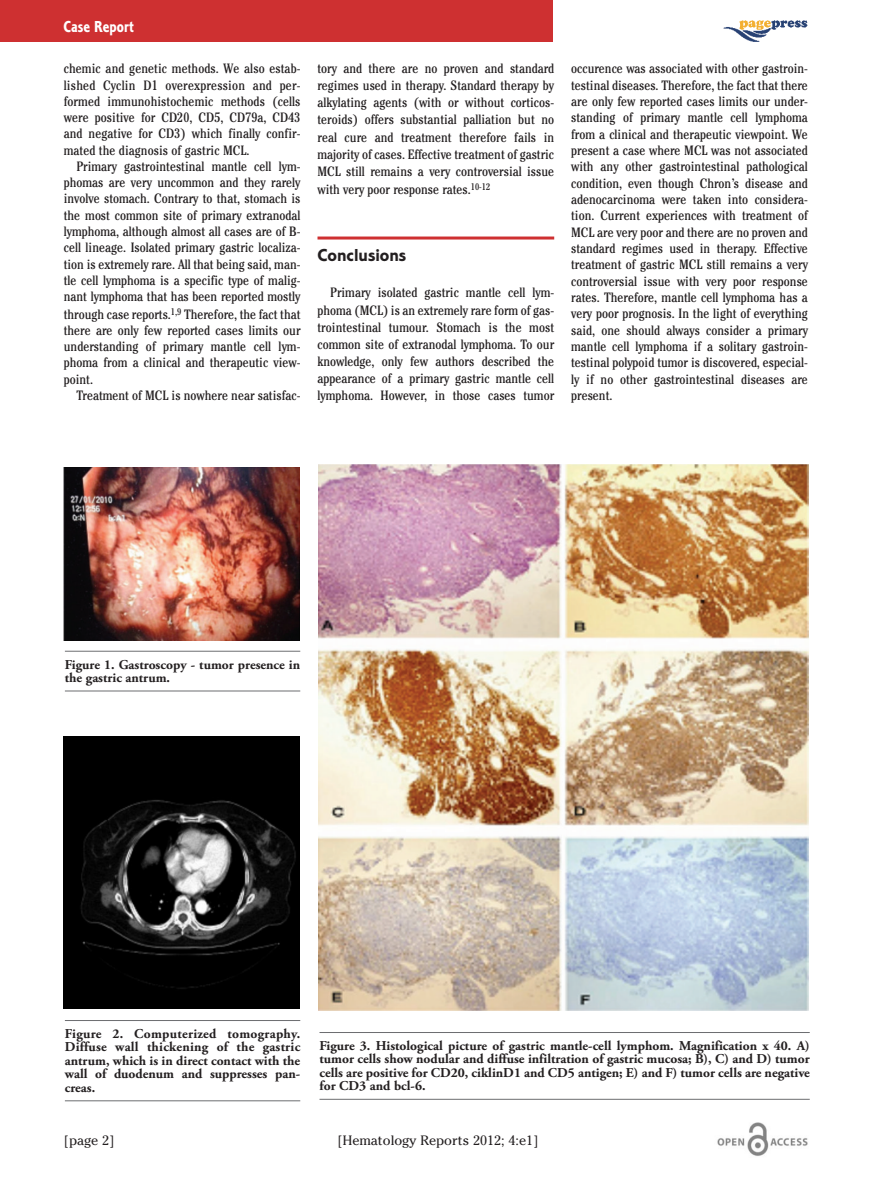
<style>
.page{position:relative;width:893px;height:1191px;background:#fff}
.page>*{position:absolute;margin:0;border:0;box-sizing:border-box;transform-origin:0 0}
.t1{font:18px "Corinthian Bold Plain";color:#231f20}
.t2{font:16.5px "Corinthian Bold Condensed Plain";color:#fff}
.t3{font:condensed 13.5px/16.4px "Cheltenham";color:#231f20;text-align:justify}
.t4{font:700 13.5px/13.5px "Adobe Garamond Pro";color:#231f20;text-align:justify}
.t5{font:13.5px "Cheltenham";color:#231f20}
</style>
<div class="page">
<hr style="left:317px;top:236px;width:237px;height:3px;background:#ce3031">
<div style="left:0;top:0;width:553px;height:42px;background:#ce3031"></div>
<img style="left:717px;top:1123px;width:91px;height:33px">
<img style="left:723px;top:20px;width:84px;height:22px">
<img style="left:64px;top:467px;width:235px;height:173px">
<hr style="left:65px;top:651px;width:235px;height:1px;background:#6c6d70">
<hr style="left:65px;top:690px;width:235px;height:1px;background:#6c6d70">
<img style="left:64px;top:736px;width:235px;height:273px">
<hr style="left:65px;top:1020px;width:235px;height:1px;background:#6c6d70">
<hr style="left:65px;top:1100px;width:235px;height:1px;background:#6c6d70">
<img style="left:318px;top:464px;width:491px;height:546px">
<hr style="left:319px;top:1032px;width:491px;height:1px;background:#6c6d70">
<hr style="left:319px;top:1099px;width:491px;height:1px;background:#6c6d70">
<p class="t2" style="left:63px;top:21px;width:72px">Case Report</p>
<p class="t3" style="left:64px;top:62px;width:238px">chemic and genetic methods. We also estab&shy;lished Cyclin D1 overexpression and per&shy;formed immunohistochemic methods (cells were positive for CD20, CD5, CD79a, CD43 and negative for CD3) which finally confir&shy;mated the diagnosis of gastric MCL.</p>
<p class="t3" style="left:64px;top:159px;width:238px;text-indent:13px">Primary gastrointestinal mantle cell lym&shy;phomas are very uncommon and they rarely involve stomach. Contrary to that, stomach is the most common site of primary extranodal lymphoma, although almost all cases are of B&shy;cell lineage. Isolated primary gastric localiza&shy;tion is extremely rare. All that being said, man&shy;tle cell lymphoma is a specific type of malig&shy;nant lymphoma that has been reported mostly through case reports.<sup>1,9</sup> Therefore, the fact that there are only few reported cases limits our understanding of primary mantle cell lym&shy;phoma from a clinical and therapeutic view&shy;point.</p>
<p class="t3" style="left:77px;top:388px;width:225px">Treatment of MCL is nowhere near satisfac-</p>
<p class="t3" style="left:317px;top:61px;width:238px;line-height:17.2px">tory and there are no proven and standard regimes used in therapy. Standard therapy by alkylating agents (with or without corticos&shy;teroids) offers substantial palliation but no real cure and treatment therefore fails in majority of cases. Effective treatment of gastric MCL still remains a very controversial issue with very poor response rates.<sup>10-12</sup></p>
<h1 class="t1" style="left:317px;top:249px;width:90px">Conclusions</h1>
<p class="t3" style="left:317px;top:285px;width:238px;line-height:17.1px;text-indent:13px">Primary isolated gastric mantle cell lym&shy;phoma (MCL) is an extremely rare form of gas&shy;trointestinal tumour. Stomach is the most common site of extranodal lymphoma. To our knowledge, only few authors described the appearance of a primary gastric mantle cell lymphoma. However, in those cases tumor</p>
<p class="t3" style="left:571px;top:62px;width:238px">occurence was associated with other gastroin&shy;testinal diseases. Therefore, the fact that there are only few reported cases limits our under&shy;standing of primary mantle cell lymphoma from a clinical and therapeutic viewpoint. We present a case where MCL was not associated with any other gastrointestinal pathological condition, even though Chron’s disease and adenocarcinoma were taken into considera&shy;tion. Current experiences with treatment of MCL are very poor and there are no proven and standard regimes used in therapy. Effective treatment of gastric MCL still remains a very controversial issue with very poor response rates. Therefore, mantle cell lymphoma has a very poor prognosis. In the light of everything said, one should always consider a primary mantle cell lymphoma if a solitary gastroin&shy;testinal polypoid tumor is discovered, especial&shy;ly if no other gastrointestinal diseases are present.</p>
<p class="t4" style="left:65px;top:659px;width:237px">Figure 1. Gastroscopy - tumor presence in the gastric antrum.</p>
<p class="t4" style="left:65px;top:1028px;width:237px">Figure 2. Computerized tomography.<br>Diffuse wall thickening of the gastric antrum, which is in direct contact with the wall of duodenum and suppresses pan&shy;creas.</p>
<p class="t4" style="left:319px;top:1040px;width:492px">Figure 3. Histological picture of gastric mantle-cell lymphom. Magnification x 40. A) tumor cells show nodular and diffuse infiltration of gastric mucosa; B), C) and D) tumor cells are positive for CD20, ciklinD1 and CD5 antigen; E) and F) tumor cells are negative for CD3 and bcl-6.</p>
<p class="t5" style="left:64px;top:1132px;width:52px">[page 2]</p>
<p class="t5" style="left:337px;top:1132px;width:203px">[Hematology Reports 2012; 4:e1]</p>
</div>
